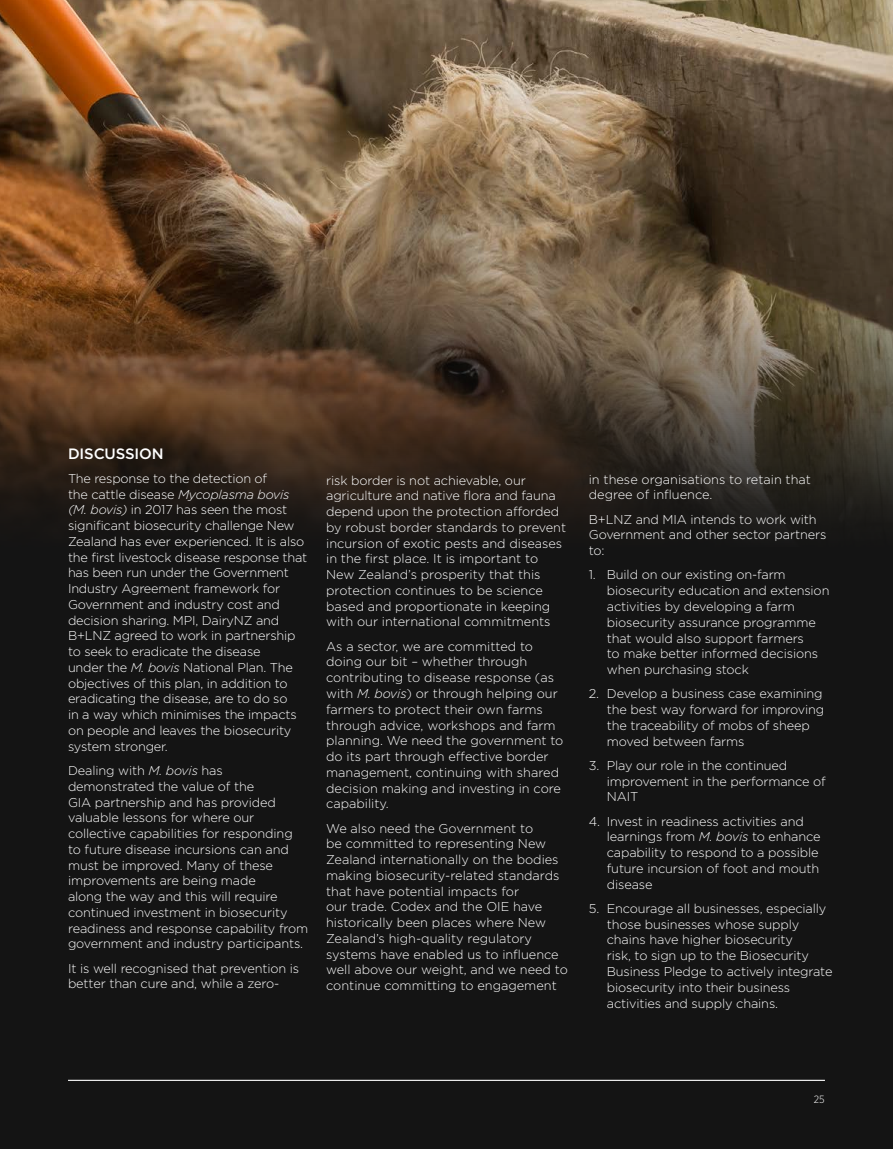
<style>
.page{position:relative;width:893px;height:1149px;background:#fff}
.page>*{position:absolute;margin:0;border:0;box-sizing:border-box;transform-origin:0 0}
.t1{font:500 15px "Gotham";letter-spacing:-.01em;color:#fff}
.t2{font:300 12.75px/15.8px "Gotham";letter-spacing:-.01em;color:#fff}
.t3{font:300 10.5px "Gotham Narrow";color:#fff}
.s1{font-style:italic}
</style>
<div class="page">
<div style="left:0;top:0;width:893px;height:1148px;background:#141414"></div>
<img style="left:0;top:0;width:893px;height:528px">
<hr style="left:68px;top:1079px;width:757px;height:1px;background:#fff">
<p class="t1" style="left:68px;top:443px;width:97px">DISCUSSION</p>
<p class="t2" style="left:68px;top:470px;width:241px">The response to the detection of<br>the cattle disease <span class="s1">Mycoplasma bovis (M. bovis)</span> in 2017 has seen the most significant biosecurity challenge New Zealand has ever experienced. It is also the first livestock disease response that has been run under the Government Industry Agreement framework for Government and industry cost and decision sharing. MPI, DairyNZ and B+LNZ agreed to work in partnership to seek to eradicate the disease<br>under the <span class="s1">M. bovis</span> National Plan. The objectives of this plan, in addition to eradicating the disease, are to do so<br>in a way which minimises the impacts on people and leaves the biosecurity system stronger.</p>
<p class="t2" style="left:68px;top:762px;width:242px">Dealing with <span class="s1">M. bovis</span> has demonstrated the value of the<br>GIA partnership and has provided valuable lessons for where our collective capabilities for responding to future disease incursions can and must be improved. Many of these improvements are being made<br>along the way and this will require continued investment in biosecurity readiness and response capability from government and industry participants.</p>
<p class="t2" style="left:68px;top:959px;width:233px">It is well recognised that prevention is better than cure and, while a zero-</p>
<p class="t2" style="left:326px;top:471px;width:242px">risk border is not achievable, our agriculture and native flora and fauna depend upon the protection afforded by robust border standards to prevent incursion of exotic pests and diseases in the first place. It is important to New Zealand’s prosperity that this protection continues to be science based and proportionate in keeping with our international commitments</p>
<p class="t2" style="left:326px;top:637px;width:239px">As a sector, we are committed to doing our bit – whether through contributing to disease response (as with <span class="s1">M. bovis</span>) or through helping our farmers to protect their own farms through advice, workshops and farm planning. We need the government to do its part through effective border management, continuing with shared decision making and investing in core capability.</p>
<p class="t2" style="left:326px;top:819px;width:243px">We also need the Government to<br>be committed to representing New Zealand internationally on the bodies making biosecurity-related standards that have potential impacts for<br>our trade. Codex and the OIE have historically been places where New Zealand’s high-quality regulatory systems have enabled us to influence well above our weight, and we need to continue committing to engagement</p>
<p class="t2" style="left:589px;top:471px;width:224px">in these organisations to retain that degree of influence.</p>
<p class="t2" style="left:589px;top:511px;width:239px">B+LNZ and MIA intends to work with<br>Government and other sector partners to:</p>
<p class="t2" style="left:607px;top:566px;width:224px;text-indent:-18px">1. Build on our existing on-farm biosecurity education and extension activities by developing a farm biosecurity assurance programme that would also support farmers<br>to make better informed decisions when purchasing stock</p>
<p class="t2" style="left:607px;top:685px;width:219px;text-indent:-18px">2. Develop a business case examining the best way forward for improving the traceability of mobs of sheep moved between farms</p>
<p class="t2" style="left:607px;top:756px;width:221px;text-indent:-18px">3. Play our role in the continued improvement in the performance of<br>NAIT</p>
<p class="t2" style="left:607px;top:812px;width:215px;text-indent:-18px">4. Invest in readiness activities and learnings from <span class="s1">M. bovis</span> to enhance capability to respond to a possible future incursion of foot and mouth disease</p>
<p class="t2" style="left:607px;top:899px;width:227px;text-indent:-18px">5. Encourage all businesses, especially those businesses whose supply chains have higher biosecurity<br>risk, to sign up to the Biosecurity Business Pledge to actively integrate biosecurity into their business activities and supply chains.</p>
<p class="t3" style="left:814px;top:1092px;width:12px">25</p>
</div>
